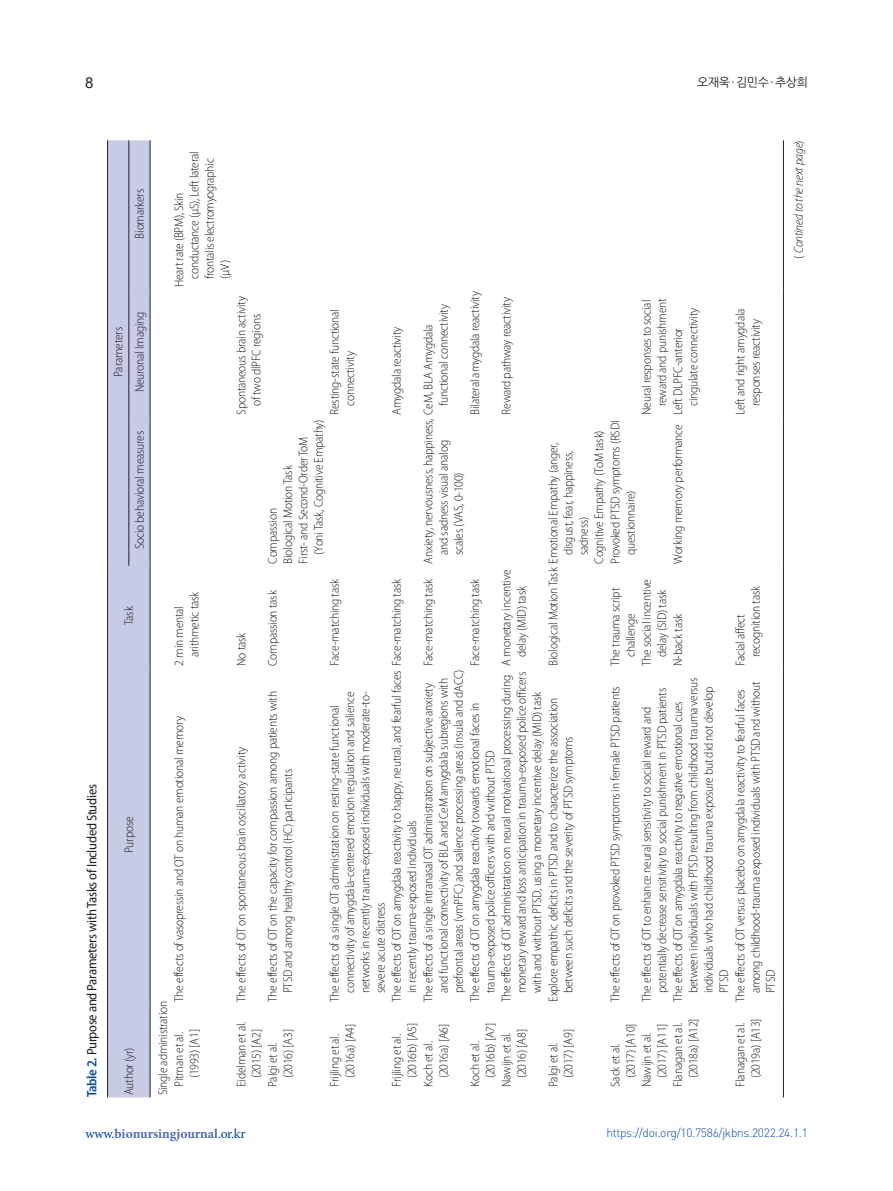
<style>
.page{position:relative;width:893px;height:1191px;background:#fff}
.page>*{position:absolute;margin:0;border:0;box-sizing:border-box;transform-origin:0 0}
.t1{font:15px "Arial";color:#231f20}
.표_제목__그림_설명{font:semi-condensed 13.8px "Myriad Pro";letter-spacing:-.025em;color:#231f20}
.t2{font:700 13.5px "Minion Pro";color:#516bb3}
.표_본문{font:300 semi-condensed 12.75px/15.3px "Myriad Pro";letter-spacing:-.015em;color:#231f20}
.표_본문-2{font:italic 300 semi-condensed 12.75px "Myriad Pro";letter-spacing:-.015em;color:#231f20}
.t3{font:300 12px "DIN Pro";letter-spacing:-.025em;color:#0d4da1}
.t4{font:12px "Nanum Gothic OTF";letter-spacing:-.04em;color:#231f20}
.s1{font-weight:600;color:#0d4da1}
.s2{font-style:normal}
.s3{font-weight:500;color:#0d4da1}
</style>
<div class="page">
<svg style="left:108px;top:140px;width:42px;height:957px"></svg>
<hr style="left:107px;top:1003px;width:1px;height:94px;background:#231f20">
<hr style="left:107px;top:668px;width:1px;height:335px;background:#231f20">
<hr style="left:107px;top:566px;width:1px;height:102px;background:#231f20">
<hr style="left:107px;top:417px;width:1px;height:149px;background:#231f20">
<hr style="left:107px;top:289px;width:1px;height:128px;background:#231f20">
<hr style="left:107px;top:140px;width:1px;height:149px;background:#231f20">
<hr style="left:129px;top:417px;width:1px;height:149px;background:#231f20">
<hr style="left:129px;top:289px;width:1px;height:128px;background:#231f20">
<hr style="left:129px;top:140px;width:1px;height:149px;background:#231f20">
<hr style="left:150px;top:1003px;width:1px;height:94px;background:#231f20">
<hr style="left:150px;top:668px;width:1px;height:335px;background:#231f20">
<hr style="left:150px;top:566px;width:1px;height:102px;background:#231f20">
<hr style="left:150px;top:417px;width:1px;height:149px;background:#231f20">
<hr style="left:150px;top:289px;width:1px;height:128px;background:#231f20">
<hr style="left:150px;top:140px;width:1px;height:149px;background:#231f20">
<hr style="left:783px;top:1003px;width:1px;height:94px;background:#231f20">
<hr style="left:783px;top:668px;width:1px;height:335px;background:#231f20">
<hr style="left:783px;top:566px;width:1px;height:102px;background:#231f20">
<hr style="left:783px;top:417px;width:1px;height:149px;background:#231f20">
<hr style="left:783px;top:289px;width:1px;height:128px;background:#231f20">
<hr style="left:783px;top:140px;width:1px;height:149px;background:#231f20">
<p class="t1" style="left:85px;top:72px;width:10px">8</p>
<p class="t4" style="left:697px;top:75px;width:112px">오재욱· 김민수· 추상희</p>
<p class="표_제목__그림_설명" style="left:85px;top:1097px;width:314px;rotate:-90deg"><span class="s1">Table 2.</span> Purpose and Parameters with Tasks of Included Studies</p>
<p class="표_본문" style="left:132px;top:238px;width:51px;rotate:-90deg">Biomarkers</p>
<p class="표_본문" style="left:111px;top:377px;width:51px;rotate:-90deg">Parameters</p>
<p class="표_본문" style="left:132px;top:392px;width:82px;rotate:-90deg">Neuronal Imaging</p>
<p class="표_본문" style="left:132px;top:549px;width:120px;rotate:-90deg">Socio behavioral measures</p>
<p class="표_본문" style="left:121px;top:625px;width:20px;rotate:-90deg">Task</p>
<p class="표_본문" style="left:121px;top:853px;width:38px;rotate:-90deg">Purpose</p>
<p class="표_본문" style="left:121px;top:1095px;width:50px;rotate:-90deg">Author (yr)</p>
<p class="표_본문" style="left:172px;top:279px;width:128px;text-indent:-9px;rotate:-90deg">Heart rate (BPM), Skin conductance (μS), Left lateral frontalis electromyographic (μV)</p>
<p class="표_본문" style="left:172px;top:657px;width:67px;text-indent:-9px;rotate:-90deg">2 min mental arithmetic task</p>
<p class="표_본문" style="left:172px;top:1001px;width:287px;rotate:-90deg">The effects of vasopressin and OT on human emotional memory</p>
<p class="표_본문" style="left:155px;top:1095px;width:96px;rotate:-90deg">Single administration</p>
<p class="표_본문" style="left:172px;top:1086px;width:59px;text-align:right;rotate:-90deg">Pitman et al. (1993) [A1]</p>
<p class="표_본문" style="left:467px;top:415px;width:125px;rotate:-90deg">Bilateral amygdala reactivity</p>
<p class="표_본문" style="left:234px;top:406px;width:112px;text-indent:-9px;rotate:-90deg">Spontaneous brain activity of two dlPFC regions</p>
<p class="표_본문" style="left:499px;top:415px;width:119px;rotate:-90deg">Reward pathway reactivity</p>
<p class="표_본문" style="left:639px;top:415px;width:118px;text-align:right;rotate:-90deg">Neural responses to social reward and punishment</p>
<p class="표_본문" style="left:436px;top:406px;width:104px;rotate:-90deg">functional connectivity</p>
<p class="표_본문" style="left:671px;top:406px;width:100px;text-indent:-9px;rotate:-90deg">Left DLPFC-anterior cingulate connectivity</p>
<p class="표_본문" style="left:733px;top:415px;width:108px;text-align:center;rotate:-90deg">Left and right amygdala responses reactivity</p>
<p class="표_본문" style="left:327px;top:406px;width:99px;text-indent:-9px;rotate:-90deg">Resting-state functional connectivity</p>
<p class="표_본문" style="left:421px;top:555px;width:232px;text-indent:-9px;rotate:-90deg">Anxiety, nervousness, happiness, CeM, BLA Amygdala and sadness visual analog<br>scales (VAS, 0-100)</p>
<p class="표_본문" style="left:389px;top:415px;width:90px;rotate:-90deg">Amygdala reactivity</p>
<p class="표_본문" style="left:296px;top:555px;width:137px;text-indent:-9px;rotate:-90deg">First- and Second-Order ToM (Yoni Task, Cognitive Empathy)</p>
<p class="표_본문" style="left:608px;top:555px;width:136px;text-indent:-9px;rotate:-90deg">Provoked PTSD symptoms (RSDI questionnaire)</p>
<p class="표_본문" style="left:671px;top:563px;width:141px;rotate:-90deg">Working memory performance</p>
<p class="표_본문" style="left:592px;top:563px;width:135px;rotate:-90deg">Cognitive Empathy (ToM task)</p>
<p class="표_본문" style="left:546px;top:665px;width:224px;rotate:-90deg">Biological Motion Task Emotional Empathy (anger,</p>
<p class="표_본문" style="left:561px;top:555px;width:106px;rotate:-90deg">disgust, fear, happiness, sadness)</p>
<p class="표_본문" style="left:280px;top:563px;width:100px;rotate:-90deg">Biological Motion Task</p>
<p class="표_본문" style="left:265px;top:563px;width:57px;rotate:-90deg">Compassion</p>
<p class="표_본문" style="left:499px;top:657px;width:89px;text-indent:-9px;rotate:-90deg">A monetary incentive delay (MID) task</p>
<p class="표_본문" style="left:327px;top:665px;width:88px;rotate:-90deg">Face-matching task</p>
<p class="표_본문" style="left:389px;top:993px;width:416px;text-indent:-9px;rotate:-90deg">The effects of OT on amygdala reactivity to happy, neutral, and fearful faces Face-matching task in recently trauma-exposed individuals</p>
<p class="표_본문" style="left:421px;top:665px;width:88px;rotate:-90deg">Face-matching task</p>
<p class="표_본문" style="left:467px;top:665px;width:88px;rotate:-90deg">Face-matching task</p>
<p class="표_본문" style="left:639px;top:665px;width:88px;text-align:center;rotate:-90deg">The social incentive delay (SID) task</p>
<p class="표_본문" style="left:733px;top:657px;width:73px;text-indent:-9px;rotate:-90deg">Facial affect recognition task</p>
<p class="표_본문" style="left:608px;top:657px;width:71px;text-indent:-9px;rotate:-90deg">The trauma script challenge</p>
<p class="표_본문" style="left:265px;top:665px;width:77px;rotate:-90deg">Compassion task</p>
<p class="표_본문" style="left:671px;top:665px;width:53px;rotate:-90deg">N-back task</p>
<p class="표_본문" style="left:234px;top:665px;width:35px;rotate:-90deg">No task</p>
<p class="표_본문" style="left:421px;top:993px;width:325px;text-indent:-9px;rotate:-90deg">The effects of a single intranasal OT administration on subjective anxiety and functional connectivity of BLA and CeM amygdala subregions with prefrontal areas (vmPFC) and salience processing areas (insula and dACC)</p>
<p class="표_본문" style="left:499px;top:993px;width:323px;text-indent:-9px;rotate:-90deg">The effects of OT administration on neural motivational processing during monetary reward and loss anticipation in trauma-exposed police officers with and without PTSD, using a monetary incentive delay (MID) task</p>
<p class="표_본문" style="left:671px;top:993px;width:317px;text-indent:-9px;rotate:-90deg">The effects of OT on amygdala reactivity to negative emotional cues between individuals with PTSD resulting from childhood trauma versus individuals who had childhood trauma exposure but did not develop PTSD</p>
<p class="표_본문" style="left:733px;top:993px;width:313px;text-indent:-9px;rotate:-90deg">The effects of OT versus placebo on amygdala reactivity to fearful faces among childhood-trauma exposed individuals with PTSD and without<br>PTSD</p>
<p class="표_본문" style="left:608px;top:1001px;width:317px;rotate:-90deg">The effects of OT on provoked PTSD symptoms in female PTSD patients</p>
<p class="표_본문" style="left:639px;top:993px;width:307px;text-indent:-9px;rotate:-90deg">The effects of OT to enhance neural sensitivity to social reward and potentially decrease sensitivity to social punishment in PTSD patients</p>
<p class="표_본문" style="left:327px;top:993px;width:303px;text-indent:-9px;rotate:-90deg">The effects of a single OT administration on resting-state functional connectivity of amygdala-centered emotion regulation and salience networks in recently trauma-exposed individuals with moderate-to&shy;severe acute distress</p>
<p class="표_본문" style="left:265px;top:993px;width:304px;text-indent:-9px;rotate:-90deg">The effects of OT on the capacity for compassion among patients with<br>PTSD and among healthy control (HC) participants</p>
<p class="표_본문" style="left:546px;top:993px;width:297px;text-indent:-9px;rotate:-90deg">Explore empathic deficits in PTSD and to characterize the association between such deficits and the severity of PTSD symptoms</p>
<p class="표_본문" style="left:467px;top:993px;width:292px;text-indent:-9px;rotate:-90deg">The effects of OT on amygdala reactivity towards emotional faces in trauma-exposed police officers with and without PTSD</p>
<p class="표_본문" style="left:234px;top:1001px;width:256px;rotate:-90deg">The effects of OT on spontaneous brain oscillatory activity</p>
<p class="표_본문" style="left:234px;top:1086px;width:66px;text-align:center;rotate:-90deg">Eidelman et al. (2015) [A2]</p>
<p class="표_본문" style="left:265px;top:1078px;width:51px;text-indent:-9px;rotate:-90deg">Palgi et al. (2016) [A3]</p>
<p class="표_본문" style="left:327px;top:1078px;width:56px;text-indent:-9px;rotate:-90deg">Frijling et al. (2016a) [A4]</p>
<p class="표_본문" style="left:389px;top:1078px;width:57px;text-indent:-9px;rotate:-90deg">Frijling et al. (2016b) [A5]</p>
<p class="표_본문" style="left:421px;top:1078px;width:56px;text-indent:-9px;rotate:-90deg">Koch et al. (2016a) [A6]</p>
<p class="표_본문" style="left:467px;top:1078px;width:57px;text-indent:-9px;rotate:-90deg">Koch et al. (2016b) [A7]</p>
<p class="표_본문" style="left:499px;top:1086px;width:59px;text-align:right;rotate:-90deg">Nawijn et al. (2016) [A8]</p>
<p class="표_본문" style="left:546px;top:1078px;width:51px;text-indent:-9px;rotate:-90deg">Palgi et al. (2017) [A9]</p>
<p class="표_본문" style="left:671px;top:1078px;width:61px;text-indent:-9px;rotate:-90deg">Flanagan et al. (2018a) [A12]</p>
<p class="표_본문" style="left:608px;top:1078px;width:56px;text-indent:-9px;rotate:-90deg">Sack et al. (2017) [A10]</p>
<p class="표_본문" style="left:639px;top:1078px;width:56px;text-indent:-9px;rotate:-90deg">Nawijn et al. (2017) [A11]</p>
<p class="표_본문" style="left:733px;top:1078px;width:61px;text-indent:-9px;rotate:-90deg">Flanagan et al. (2019a) [A13]</p>
<p class="표_본문-2" style="left:792px;top:259px;width:120px;rotate:-90deg"><span class="s2">(</span> Contined to the next page<span class="s2">)</span></p>
<p class="t2" style="left:85px;top:1124px;width:162px"><span class="s3">www.</span>bionursingjournal<span class="s3">.or.kr</span></p>
<p class="t3" style="left:606px;top:1125px;width:203px">https://doi.org/10.7586/jkbns.2022.24.1.1</p>
</div>
